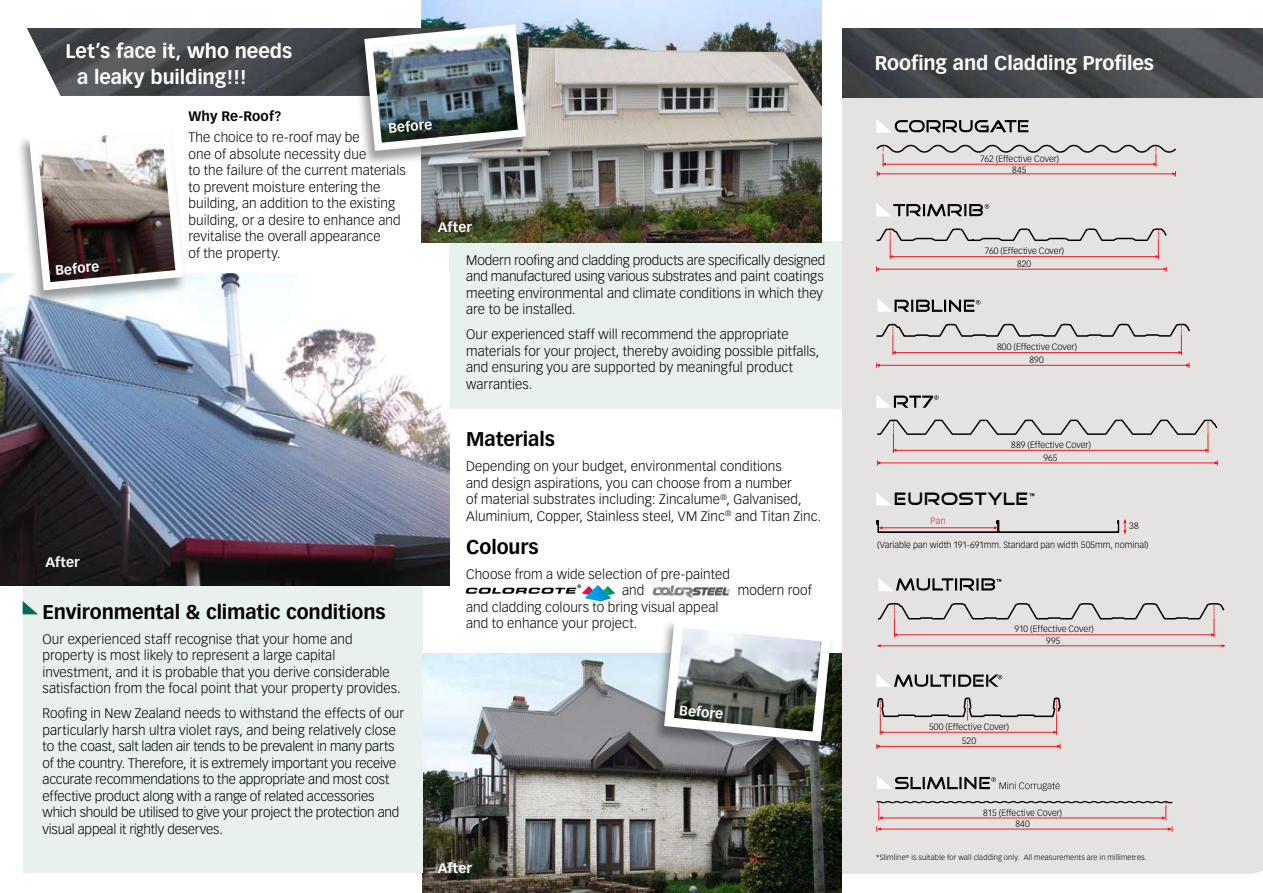
<style>
.page{position:relative;width:1263px;height:893px;background:#fff}
.page>*{position:absolute;margin:0;border:0;box-sizing:border-box;transform-origin:0 0}
.t1{font:700 19.5px/25.5px "Vectora LH";letter-spacing:-.005em;color:#fff}
.t2{font:700 19.5px "Vectora LH";letter-spacing:-.005em;color:#000}
.t3{font:18.15px "Good Times";letter-spacing:.025em;color:#000}
.t4{font:300 13.5px/16.5px "Vectora LH";letter-spacing:.005em;color:#000}
.t5{font:700 13.5px "Vectora LH";letter-spacing:.005em;color:#fff}
.t6{font:700 13.5px "Vectora LH";letter-spacing:.005em;color:#000}
.t7{font:300 9px/13.4px "Vectora LH";color:#000;text-align:center}
.t8{font:300 9px "Vectora LH";color:#ed1c24}
.t9{font:300 7.5px "Vectora LH";letter-spacing:.02em;color:#000}
</style>
<div class="page">
<div style="left:450px;top:241px;width:399px;height:168px;background:#e8f1ee"></div>
<img style="left:421px;top:0;width:401px;height:242px">
<img style="left:422px;top:653px;width:420px;height:240px">
<div style="left:842px;top:98px;width:421px;height:775px;background:#e5e3e2"></div>
<img style="left:842px;top:28px;width:421px;height:70px">
<div style="left:23px;top:583px;width:399px;height:290px;background:#e8f1ee"></div>
<svg style="left:23px;top:601px;width:15px;height:13px"></svg>
<img style="left:0;top:273px;width:449px;height:312px">
<div style="left:17px;top:123px;width:170px;height:183px;background:#000;opacity:.4"></div>
<svg style="left:465px;top:584px;width:150px;height:17px"></svg>
<svg style="left:652px;top:585px;width:78px;height:12px"></svg>
<div style="left:651px;top:617px;width:185px;height:142px;background:#000;opacity:.4"></div>
<svg style="left:659px;top:617px;width:177px;height:129px"></svg>
<svg style="left:1182px;top:871px;width:81px;height:3px"></svg>
<img style="left:25px;top:20px;width:505px;height:274px">
<hr style="left:878px;top:269px;width:286px;height:1px;background:#ed1c24">
<svg style="left:876px;top:266px;width:3px;height:6px"></svg>
<svg style="left:1163px;top:267px;width:4px;height:5px"></svg>
<svg style="left:876px;top:228px;width:291px;height:31px"></svg>
<svg style="left:876px;top:492px;width:15px;height:13px"></svg>
<svg style="left:876px;top:519px;width:250px;height:15px"></svg>
<hr style="left:879px;top:365px;width:308px;height:1px;background:#ed1c24">
<svg style="left:876px;top:363px;width:4px;height:5px"></svg>
<svg style="left:1186px;top:363px;width:4px;height:5px"></svg>
<svg style="left:876px;top:323px;width:314px;height:32px"></svg>
<svg style="left:877px;top:299px;width:103px;height:13px"></svg>
<svg style="left:877px;top:776px;width:183px;height:15px"></svg>
<svg style="left:876px;top:801px;width:297px;height:31px"></svg>
<svg style="left:876px;top:119px;width:152px;height:13px"></svg>
<svg style="left:876px;top:144px;width:300px;height:32px"></svg>
<hr style="left:879px;top:746px;width:180px;height:1px;background:#ed1c24">
<svg style="left:876px;top:697px;width:184px;height:38px"></svg>
<svg style="left:876px;top:674px;width:126px;height:13px"></svg>
<svg style="left:876px;top:744px;width:3px;height:5px"></svg>
<svg style="left:1057px;top:744px;width:4px;height:5px"></svg>
<hr style="left:880px;top:463px;width:335px;height:1px;background:#ed1c24">
<svg style="left:877px;top:419px;width:341px;height:34px"></svg>
<svg style="left:1215px;top:460px;width:3px;height:6px"></svg>
<svg style="left:877px;top:460px;width:3px;height:6px"></svg>
<svg style="left:876px;top:395px;width:63px;height:13px"></svg>
<svg style="left:878px;top:603px;width:347px;height:34px"></svg>
<hr style="left:880px;top:645px;width:342px;height:1px;background:#ed1c24">
<svg style="left:878px;top:578px;width:123px;height:13px"></svg>
<svg style="left:876px;top:203px;width:113px;height:13px"></svg>
<h1 class="t1" style="left:77px;top:38px;width:217px;text-indent:-12px">Let’s face it, who needs a leaky building!!!</h1>
<p class="t6" style="left:189px;top:108px;width:94px">Why Re-Roof?</p>
<p class="t4" style="left:189px;top:129px;width:219px">The choice to re-roof may be<br>one of absolute necessity due<br>to the failure of the current materials to prevent moisture entering the building, an addition to the existing building, or a desire to enhance and revitalise the overall appearance<br>of the property.</p>
<p class="t5" style="left:388px;top:120px;width:46px;rotate:-5deg">Before</p>
<p class="t5" style="left:438px;top:219px;width:36px">After</p>
<p class="t4" style="left:466px;top:252px;width:361px">Modern roofing and cladding products are specifically designed and manufactured using various substrates and paint coatings meeting environmental and climate conditions in which they are to be installed.</p>
<p class="t4" style="left:466px;top:327px;width:355px">Our experienced staff will recommend the appropriate materials for your project, thereby avoiding possible pitfalls, and ensuring you are supported by meaningful product warranties.</p>
<p class="t5" style="left:55px;top:262px;width:46px;rotate:-5deg">Before</p>
<p class="t5" style="left:45px;top:554px;width:36px">After</p>
<h1 class="t2" style="left:466px;top:428px;width:90px">Materials</h1>
<p class="t4" style="left:466px;top:459px;width:356px">Depending on your budget, environmental conditions<br>and design aspirations, you can choose from a number<br>of material substrates including: Zincalume<sup>®</sup>, Galvanised, Aluminium, Copper, Stainless steel, VM Zinc<sup>®</sup> and Titan Zinc.</p>
<h1 class="t2" style="left:466px;top:535px;width:74px">Colours</h1>
<p class="t4" style="left:622px;top:566px;width:109px;text-indent:-156px">Choose from a wide selection of pre-painted and</p>
<p class="t4" style="left:738px;top:583px;width:76px">modern roof</p>
<p class="t4" style="left:466px;top:599px;width:254px">and cladding colours to bring visual appeal and to enhance your project.</p>
<h1 class="t2" style="left:43px;top:600px;width:345px">Environmental &amp; climatic conditions</h1>
<p class="t4" style="left:43px;top:631px;width:360px">Our experienced staff recognise that your home and property is most likely to represent a large capital investment, and it is probable that you derive considerable satisfaction from the focal point that your property provides.</p>
<p class="t4" style="left:43px;top:705px;width:363px">Roofing in New Zealand needs to withstand the effects of our particularly harsh ultra violet rays, and being relatively close to the coast, salt laden air tends to be prevalent in many parts of the country. Therefore, it is extremely important you receive accurate recommendations to the appropriate and most cost effective product along with a range of related accessories which should be utilised to give your project the protection and visual appeal it rightly deserves.</p>
<p class="t5" style="left:680px;top:702px;width:46px;rotate:6deg">Before</p>
<p class="t5" style="left:438px;top:860px;width:36px">After</p>
<h1 class="t1" style="left:875px;top:50px;width:281px">Roofing and Cladding Profiles</h1>
<p class="t7" style="left:980px;top:154px;width:81px;line-height:10.8px">762 (Effective Cover)<br>845</p>
<p class="t7" style="left:985px;top:244px;width:81px">760 (Effective Cover)<br>820</p>
<p class="t7" style="left:997px;top:341px;width:82px;line-height:12.9px">800 (Effective Cover)<br>890</p>
<p class="t7" style="left:1011px;top:439px;width:81px;line-height:12.5px">889 (Effective Cover)<br>965</p>
<h2 class="t3" style="left:894px;top:491px;width:143px">EUROSTYLE<sup>™</sup></h2>
<p class="t7" style="left:877px;top:538px;width:273px">(Variable pan width 191-691mm. Standard pan width 505mm, nominal)</p>
<p class="t8" style="left:930px;top:515px;width:17px">Pan</p>
<p class="t7" style="left:1129px;top:520px;width:11px">38</p>
<p class="t7" style="left:1014px;top:623px;width:81px;line-height:11.9px">910 (Effective Cover)<br>995</p>
<p class="t7" style="left:929px;top:719px;width:82px;line-height:14.1px">500 (Effective Cover)<br>520</p>
<p class="t7" style="left:983px;top:807px;width:81px;line-height:11.1px">815 (Effective Cover)<br>840</p>
<p class="t9" style="left:876px;top:853px;width:273px">*Slimline<sup>®</sup> is suitable for wall cladding only. All measurements are in millimetres.</p>
</div>
